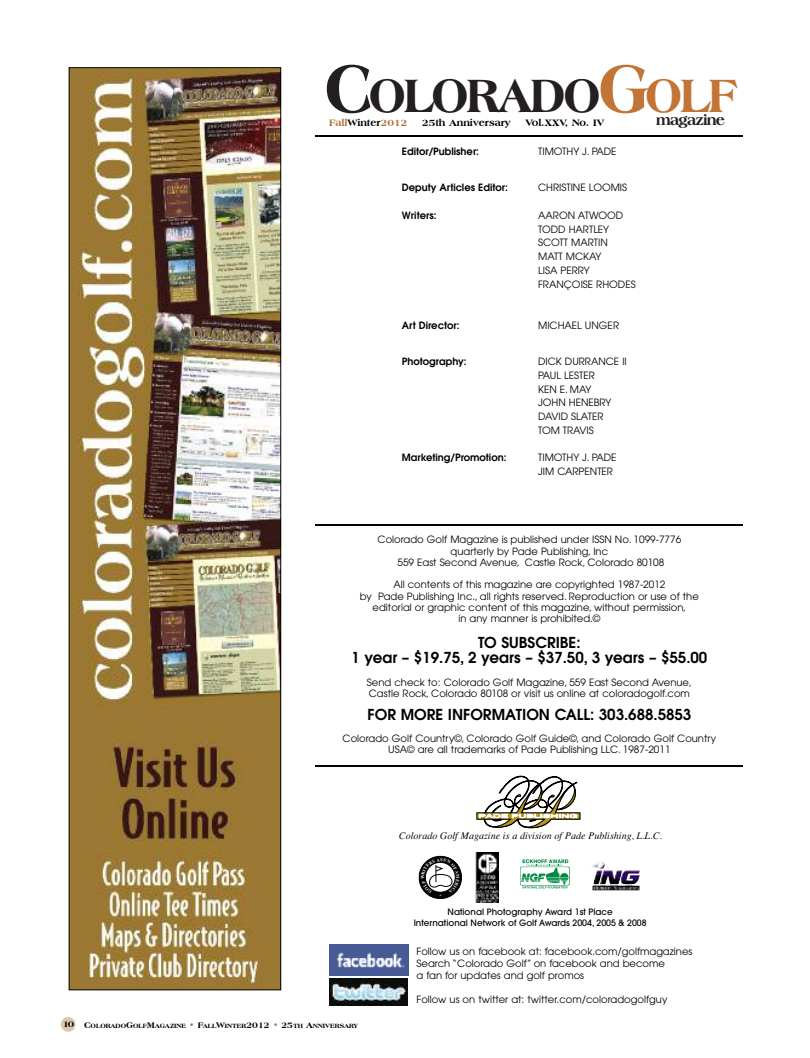
<style>
.page{position:relative;width:810px;height:1058px;background:#fff}
.page>*{position:absolute;margin:0;border:0;box-sizing:border-box;transform-origin:0 0}
.t1{font:800 49.62px "Americana BT";letter-spacing:-.05em;color:#231f20;scale:.9 1}
.t2{font:600 15px/15px "Avant Garde";color:#000;text-align:center}
.t3{font:800 15px "Americana BT";letter-spacing:-.05em;color:#231f20}
.t4{font:10px/13.8px "Avant Garde";color:#000}
.t5{font:600 10px "Avant Garde";color:#000}
.t6{font:italic 10px "Times";color:#000}
.t7{font:800 10px "Americana BT";color:#000}
.t8{font:800 10px "Americana BT";color:#a87232}
.t9{font:500 8.75px/11.2px "Avant Garde";color:#000;text-align:center}
.t10{font:800 6.5px "Americana BT";color:#000105}
.s1{font-size:70.88px}
.s2{font-size:70.88px;color:#c27536}
.s3{color:#c27536}
.s4{color:#000}
.s5{font-size:8.75px}
.s6{font-size:8.75px;color:#a87232}
</style>
<div class="page">
<div style="left:61px;top:1017px;width:15px;height:14px;background:#dcc7ad;border-radius:50%"></div>
<hr style="left:315px;top:134px;width:427px;height:2px;background:#000">
<hr style="left:315px;top:524px;width:427px;height:1px;background:#000">
<hr style="left:315px;top:765px;width:427px;height:2px;background:#000">
<svg style="left:477px;top:775px;width:103px;height:53px"></svg>
<img style="left:475px;top:852px;width:23px;height:50px">
<svg style="left:520px;top:866px;width:50px;height:19px"></svg>
<svg style="left:520px;top:867px;width:49px;height:18px"></svg>
<svg style="left:521px;top:859px;width:48px;height:29px"></svg>
<svg style="left:418px;top:855px;width:44px;height:44px"></svg>
<div style="left:419px;top:855px;width:43px;height:43px;border:1px solid #000;border-radius:50%"></div>
<img style="left:621px;top:870px;width:19px;height:14px">
<img style="left:329px;top:944px;width:79px;height:31px">
<div style="left:329px;top:978px;width:78px;height:29px;background:#0c0d0d"></div>
<img style="left:329px;top:978px;width:78px;height:25px">
<img style="left:71px;top:69px;width:208px;height:919px">
<div style="left:69px;top:67px;width:212px;height:923px;border:1px solid #000"></div>
<svg style="left:419px;top:856px;width:43px;height:42px"></svg>
<h1 class="t1" style="left:324px;top:66px;width:460px"><span class="s1">C</span>OLORADO<span class="s2">G</span><span class="s3">OLF</span></h1>
<h2 class="t3" style="left:656px;top:111px;width:71px">MAGAZINE</h2>
<p class="t5" style="left:402px;top:147px;width:79px">Editor/Publisher:</p>
<p class="t4" style="left:538px;top:145px;width:80px">TIMOTHY J. PADE</p>
<p class="t5" style="left:402px;top:184px;width:107px">Deputy Articles Editor:</p>
<p class="t4" style="left:538px;top:182px;width:91px">CHRISTINE LOOMIS</p>
<p class="t5" style="left:402px;top:211px;width:36px">Writers:</p>
<p class="t4" style="left:538px;top:209px;width:99px">AARON ATWOOD<br>TODD HARTLEY<br>SCOTT MARTIN<br>MATT MCKAY<br>LISA PERRY<br>FRANÇOISE RHODES</p>
<p class="t5" style="left:402px;top:321px;width:59px">Art Director:</p>
<p class="t4" style="left:538px;top:319px;width:82px">MICHAEL UNGER</p>
<p class="t5" style="left:402px;top:357px;width:66px">Photography:</p>
<p class="t4" style="left:538px;top:355px;width:90px">DICK DURRANCE II<br>PAUL LESTER<br>KEN E. MAY<br>JOHN HENEBRY<br>DAVID SLATER<br>TOM TRAVIS</p>
<p class="t5" style="left:402px;top:454px;width:106px">Marketing/Promotion:</p>
<p class="t4" style="left:538px;top:452px;width:80px">TIMOTHY J. PADE<br>JIM CARPENTER</p>
<p class="t8" style="left:329px;top:116px;width:80px">FALL<span class="s4">WINTER</span>2012</p>
<p class="t7" style="left:422px;top:116px;width:90px">25TH ANNIVERSARY</p>
<p class="t7" style="left:525px;top:116px;width:81px">VOL.XXV, NO. IV</p>
<p class="t4" style="left:378px;top:535px;width:305px;line-height:11.2px;text-align:center">Colorado Golf Magazine is published under ISSN No. 1099-7776 quarterly by Pade Publishing, Inc<br>559 East Second Avenue, Castle Rock, Colorado 80108</p>
<p class="t4" style="left:360px;top:580px;width:340px;line-height:11.2px;text-align:center">All contents of this magazine are copyrighted 1987-2012<br>by Pade Publishing Inc., all rights reserved. Reproduction or use of the editorial or graphic content of this magazine, without permission,<br>in any manner is prohibited.©</p>
<h2 class="t2" style="left:352px;top:636px;width:357px">TO SUBSCRIBE:<br>1 year – $19.75, 2 years – $37.50, 3 years – $55.00</h2>
<p class="t4" style="left:367px;top:677px;width:326px;line-height:11.2px">Send check to: Colorado Golf Magazine, 559 East Second Avenue,<br>Castle Rock, Colorado 80108 or visit us online at coloradogolf.com</p>
<h2 class="t2" style="left:368px;top:708px;width:325px">FOR MORE INFORMATION CALL: 303.688.5853</h2>
<p class="t4" style="left:343px;top:733px;width:375px;line-height:11.2px;text-align:center">Colorado Golf Country©, Colorado Golf Guide©, and Colorado Golf Country<br>USA© are all trademarks of Pade Publishing LLC. 1987-2011</p>
<p class="t6" style="left:399px;top:830px;width:265px">Colorado Golf Magazine is a division of Pade Publishing, L.L.C.</p>
<p class="t10" style="left:63px;top:1021px;width:297px"><sup>10</sup> <span class="s5">C</span>OLORADO<span class="s5">G</span>OLF<span class="s5">M</span>AGAZINE <span class="s6">•</span> <span class="s5">F</span>ALL<span class="s5">W</span>INTER<span class="s5">2012</span> <span class="s6">•</span> <span class="s5">25</span>TH <span class="s5">A</span>NNIVERSARY</p>
<p class="t9" style="left:414px;top:907px;width:234px">National Photography Award 1st Place<br>International Network of Golf Awards 2004, 2005 &amp; 2008</p>
<p class="t4" style="left:417px;top:946px;width:277px;line-height:12px">Follow us on facebook at: facebook.com/golfmagazines<br>Search “Colorado Golf” on facebook and become<br>a fan for updates and golf promos</p>
<p class="t4" style="left:417px;top:993px;width:252px">Follow us on twitter at: twitter.com/coloradogolfguy</p>
</div>
